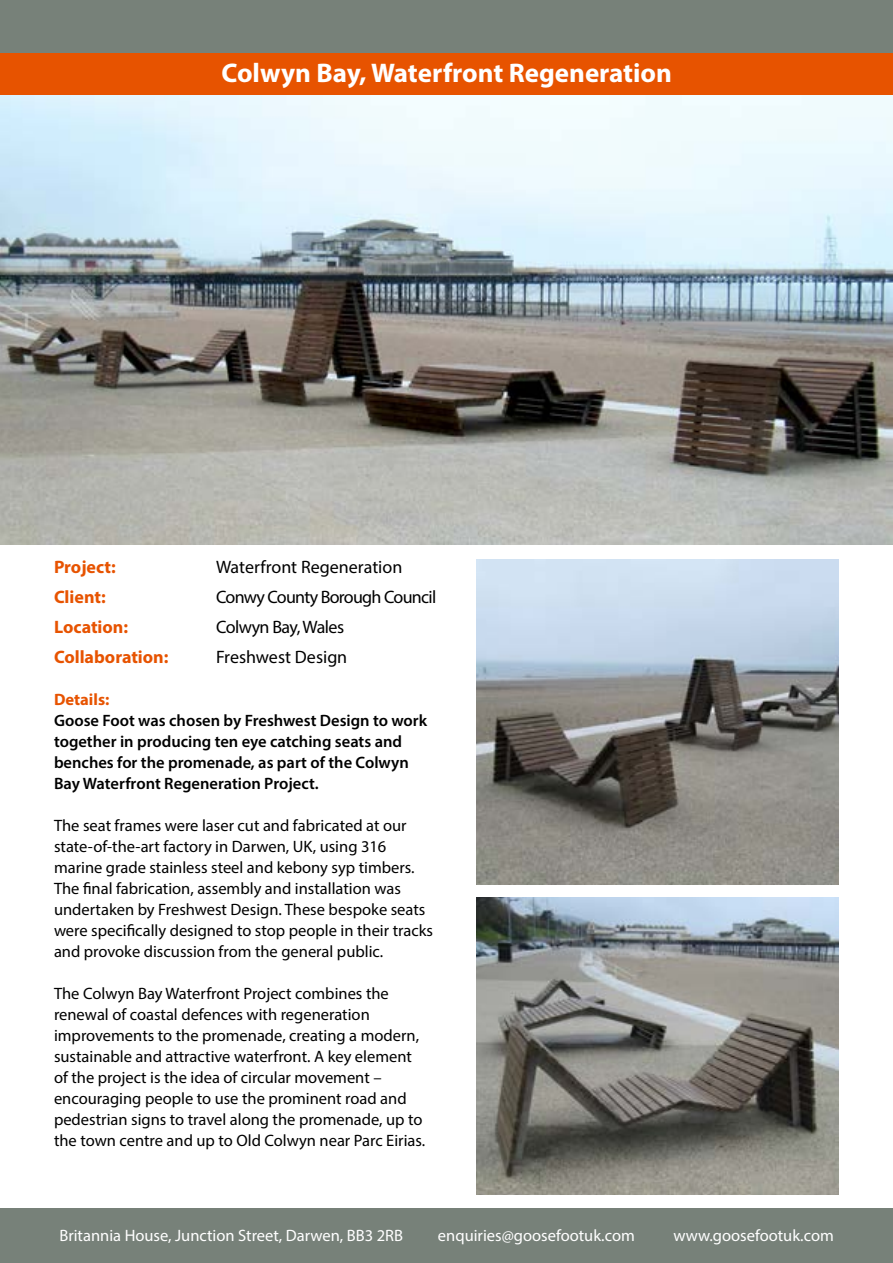
<style>
.page{position:relative;width:893px;height:1263px;background:#fff}
.page>*{position:absolute;margin:0;border:0;box-sizing:border-box;transform-origin:0 0}
.t1{font:700 27px "Myriad Pro";color:#fff}
.t2{font:18px "Myriad Pro";letter-spacing:-.025em;color:#000}
.t3{font:700 18px "Myriad Pro";color:#e75300}
.t4{font:18px "Myriad Pro";color:#000}
.t5{font:16.5px/21px "Myriad Pro";color:#000}
.t6{font:600 16.5px/21px "Myriad Pro";color:#000}
.t7{font:16.5px "Myriad Pro";color:#fff}
.t8{font:700 16.5px "Myriad Pro";color:#e75300}
</style>
<div class="page">
<div style="left:0;top:1209px;width:893px;height:54px;background:#778179"></div>
<div style="left:0;top:0;width:893px;height:96px;background:#778179"></div>
<div style="left:0;top:53px;width:893px;height:43px;background:#e75300"></div>
<img style="left:0;top:96px;width:893px;height:448px">
<img style="left:476px;top:559px;width:363px;height:325px">
<img style="left:476px;top:897px;width:363px;height:298px">
<h1 class="t1" style="left:221px;top:55px;width:452px">Colwyn Bay, Waterfront Regeneration</h1>
<p class="t3" style="left:54px;top:555px;width:63px">Project:</p>
<p class="t4" style="left:216px;top:555px;width:188px">Waterfront Regeneration</p>
<p class="t3" style="left:54px;top:585px;width:53px">Client:</p>
<p class="t2" style="left:216px;top:586px;width:222px">Conwy County Borough Council</p>
<p class="t3" style="left:54px;top:615px;width:76px">Location:</p>
<p class="t2" style="left:216px;top:616px;width:130px">Colwyn Bay, Wales</p>
<p class="t3" style="left:54px;top:645px;width:116px">Collaboration:</p>
<p class="t4" style="left:216px;top:646px;width:133px">Freshwest Design</p>
<p class="t8" style="left:54px;top:688px;width:57px">Details:</p>
<p class="t6" style="left:54px;top:709px;width:375px">Goose Foot was chosen by Freshwest Design to work together in producing ten eye catching seats and benches for the promenade, as part of the Colwyn Bay Waterfront Regeneration Project.</p>
<p class="t5" style="left:54px;top:814px;width:381px">The seat frames were laser cut and fabricated at our state-of-the-art factory in Darwen, UK, using 316 marine grade stainless steel and kebony syp timbers.<br>The final fabrication, assembly and installation was undertaken by Freshwest Design. These bespoke seats were specifically designed to stop people in their tracks and provoke discussion from the general public.</p>
<p class="t5" style="left:54px;top:982px;width:373px">The Colwyn Bay Waterfront Project combines the renewal of coastal defences with regeneration improvements to the promenade, creating a modern, sustainable and attractive waterfront. A key element of the project is the idea of circular movement – encouraging people to use the prominent road and pedestrian signs to travel along the promenade, up to the town centre and up to Old Colwyn near Parc Eirias.</p>
<p class="t7" style="left:59px;top:1225px;width:345px">Britannia House, Junction Street, Darwen, BB3 2RB</p>
<p class="t7" style="left:438px;top:1225px;width:198px">enquiries@goosefootuk.com</p>
<p class="t7" style="left:673px;top:1225px;width:162px">www.goosefootuk.com</p>
</div>
